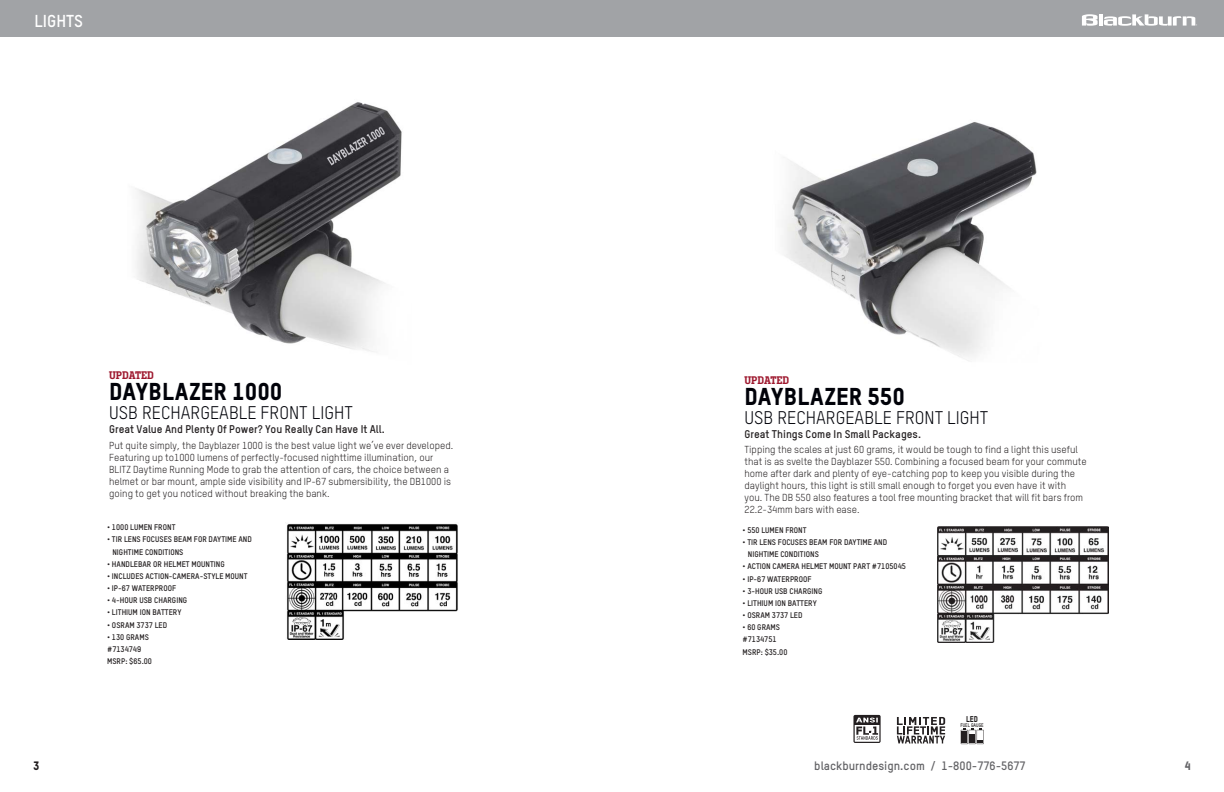
<style>
.page{position:relative;width:1224px;height:792px;background:#fff}
.page>*{position:absolute;margin:0;border:0;box-sizing:border-box;transform-origin:0 0}
.New_Product_Name{font:24px "TSTAR Headline";color:#010209}
.New_Product_Name-2{font:18px "TSTAR";color:#010209}
.t1{font:700 17px "TSTAR";color:#fff}
.New_Product_Name-3{font:700 12px "TSTAR";color:#636366}
.New_Product_Name-4{font:12px "TSTAR Headline";color:#231f20}
.New_Product_Name-5{font:12px "TSTAR Headline";color:#636366}
.New_Product_Bullets{font:700 11px "TSTAR";color:#231f20}
.New_Product_Name-6{font:700 11px "Battersea SLAB";color:#9e192f}
.New_Product_Bullets-2{font:10px/12px "TSTAR";color:#231f20}
.t2{font:8.3px "TSTAR Headline";color:#231f20;scale:.9 1}
.New_Product_Bullets-3{font:700 8px "TSTAR";color:#231f20}
.t3{font:700 5.2px "TSTAR";color:#231f20;scale:.9 1}
</style>
<div class="page">
<svg style="left:897px;top:717px;width:48px;height:26px"></svg>
<svg style="left:853px;top:715px;width:28px;height:28px"></svg>
<svg style="left:961px;top:729px;width:23px;height:15px"></svg>
<img style="left:286px;top:524px;width:172px;height:115px">
<img style="left:135px;top:102px;width:267px;height:250px">
<img style="left:784px;top:122px;width:253px;height:239px">
<img style="left:937px;top:527px;width:172px;height:116px">
<div style="left:0;top:0;width:1224px;height:37px;background:#a1a3a6"></div>
<hr style="left:1099px;top:14px;width:4px;height:12px;background:#fff">
<svg style="left:1104px;top:14px;width:93px;height:12px"></svg>
<svg style="left:1082px;top:14px;width:16px;height:12px"></svg>
<p class="t1" style="left:35px;top:10px;width:50px">LIGHTS</p>
<p class="New_Product_Name-6" style="left:109px;top:368px;width:46px">UPDATED</p>
<p class="New_Product_Name" style="left:109px;top:377px;width:175px">DAYBLAZER 1000</p>
<p class="New_Product_Name-2" style="left:109px;top:402px;width:245px">USB RECHARGEABLE FRONT LIGHT</p>
<p class="New_Product_Bullets" style="left:109px;top:423px;width:277px">Great Value And Plenty Of Power? You Really Can Have It All.</p>
<p class="New_Product_Bullets-2" style="left:109px;top:439px;width:346px">Put quite simply, the Dayblazer 1000 is the best value light we’ve ever developed.<br>Featuring up to1000 lumens of perfectly-focused nighttime illumination, our BLITZ Daytime Running Mode to grab the attention of cars, the choice between a helmet or bar mount, ample side visibility and IP-67 submersibility, the DB1000 is going to get you noticed without breaking the bank.</p>
<p class="New_Product_Bullets-3" style="left:107px;top:522px;width:70px">• 1000 LUMEN FRONT</p>
<p class="New_Product_Bullets-3" style="left:107px;top:535px;width:146px">• TIR LENS FOCUSES BEAM FOR DAYTIME AND</p>
<p class="New_Product_Bullets-3" style="left:112px;top:547px;width:73px">NIGHTIME CONDITIONS</p>
<p class="New_Product_Bullets-3" style="left:107px;top:559px;width:119px">• HANDLEBAR OR HELMET MOUNTING</p>
<p class="New_Product_Bullets-3" style="left:107px;top:571px;width:142px">• INCLUDES ACTION-CAMERA-STYLE MOUNT</p>
<p class="New_Product_Bullets-3" style="left:107px;top:583px;width:71px">• IP-67 WATERPROOF</p>
<p class="New_Product_Bullets-3" style="left:107px;top:595px;width:82px">• 4-HOUR USB CHARGING</p>
<p class="New_Product_Bullets-3" style="left:107px;top:608px;width:76px">• LITHIUM ION BATTERY</p>
<p class="New_Product_Bullets-3" style="left:107px;top:620px;width:61px">• OSRAM 3737 LED</p>
<p class="New_Product_Bullets-3" style="left:107px;top:632px;width:43px">• 130 GRAMS</p>
<p class="New_Product_Bullets-3" style="left:107px;top:644px;width:36px">#7134749</p>
<p class="New_Product_Bullets-3" style="left:107px;top:656px;width:46px">MSRP: $65.00</p>
<p class="New_Product_Name-6" style="left:745px;top:372px;width:46px">UPDATED</p>
<p class="New_Product_Name" style="left:745px;top:381px;width:162px">DAYBLAZER 550</p>
<p class="New_Product_Name-2" style="left:745px;top:406px;width:245px">USB RECHARGEABLE FRONT LIGHT</p>
<p class="New_Product_Bullets" style="left:745px;top:427px;width:178px">Great Things Come In Small Packages.</p>
<p class="New_Product_Bullets-2" style="left:745px;top:443px;width:344px">Tipping the scales at just 60 grams, it would be tough to find a light this useful that is as svelte the Dayblazer 550. Combining a focused beam for your commute home after dark and plenty of eye-catching pop to keep you visible during the daylight hours, this light is still small enough to forget you even have it with<br>you. The DB 550 also features a tool free mounting bracket that will fit bars from 22.2-34mm bars with ease.</p>
<p class="New_Product_Bullets-3" style="left:743px;top:525px;width:66px">• 550 LUMEN FRONT</p>
<p class="New_Product_Bullets-3" style="left:743px;top:537px;width:146px">• TIR LENS FOCUSES BEAM FOR DAYTIME AND</p>
<p class="New_Product_Bullets-3" style="left:748px;top:549px;width:73px">NIGHTIME CONDITIONS</p>
<p class="New_Product_Bullets-3" style="left:743px;top:561px;width:165px">• ACTION CAMERA HELMET MOUNT PART #7105045</p>
<p class="New_Product_Bullets-3" style="left:743px;top:574px;width:71px">• IP-67 WATERPROOF</p>
<p class="New_Product_Bullets-3" style="left:743px;top:586px;width:82px">• 3-HOUR USB CHARGING</p>
<p class="New_Product_Bullets-3" style="left:743px;top:598px;width:76px">• LITHIUM ION BATTERY</p>
<p class="New_Product_Bullets-3" style="left:743px;top:610px;width:61px">• OSRAM 3737 LED</p>
<p class="New_Product_Bullets-3" style="left:743px;top:622px;width:39px">• 60 GRAMS</p>
<p class="New_Product_Bullets-3" style="left:743px;top:634px;width:36px">#7134751</p>
<p class="New_Product_Bullets-3" style="left:743px;top:647px;width:46px">MSRP: $35.00</p>
<p class="t2" style="left:966px;top:714px;width:15px">LED</p>
<p class="t3" style="left:960px;top:722px;width:27px">FUEL GAUGE</p>
<p class="New_Product_Name-4" style="left:33px;top:758px;width:8px">3</p>
<p class="New_Product_Name-3" style="left:814px;top:758px;width:213px">blackburndesign.com / 1-800-776-5677</p>
<p class="New_Product_Name-5" style="left:1184px;top:758px;width:8px">4</p>
</div>
